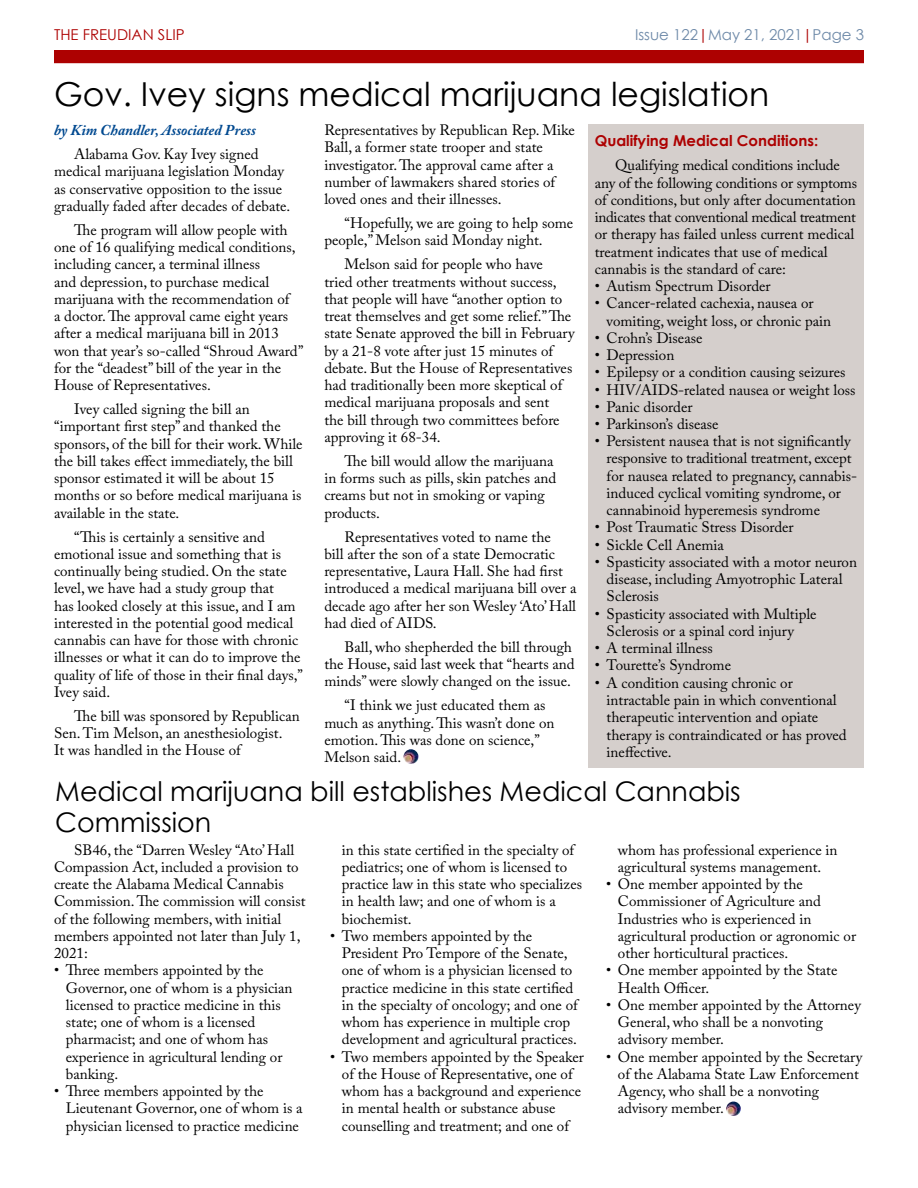
<style>
.page{position:relative;width:918px;height:1188px;background:#fff}
.page>*{position:absolute;margin:0;border:0;box-sizing:border-box;transform-origin:0 0}
.t1{font:33px "Century Gothic";color:#000}
.t2{font:27px/31px "Century Gothic";color:#000}
.t3{font:15px/17.2px "Adobe Caslon Pro";color:#000}
.t4{font:italic 700 15px "Adobe Caslon Pro";color:#004990}
.t5{font:700 15px "Century Gothic";color:#ad0101}
.t6{font:15px "Century Gothic";color:#6d89a8}
.t7{font:15px "Century Gothic";color:#ad0101}
.s1{color:#ad0101}
</style>
<div class="page">
<div style="left:54px;top:50px;width:810px;height:13px;background:#ad0101"></div>
<img style="left:403px;top:749px;width:15px;height:15px">
<div style="left:588px;top:124px;width:276px;height:644px;background:#d5cfcc"></div>
<img style="left:726px;top:1102px;width:15px;height:14px">
<p class="t7" style="left:54px;top:25px;width:132px">THE FREUDIAN SLIP</p>
<p class="t6" style="left:635px;top:25px;width:231px">Issue 122<span class="s1">|</span>May 21, 2021<span class="s1">|</span>Page 3</p>
<h1 class="t1" style="left:54px;top:71px;width:717px">Gov. Ivey signs medical marijuana legislation</h1>
<p class="t4" style="left:54px;top:121px;width:204px">by Kim Chandler, Associated Press</p>
<p class="t3" style="left:54px;top:145px;width:238px;text-indent:20px">Alabama Gov. Kay Ivey signed medical marijuana legislation Monday as conservative opposition to the issue gradually faded after decades of debate.</p>
<p class="t3" style="left:54px;top:221px;width:251px;text-indent:20px">The program will allow people with one of 16 qualifying medical conditions, including cancer, a terminal illness<br>and depression, to purchase medical marijuana with the recommendation of<br>a doctor. The approval came eight years after a medical marijuana bill in 2013 won that year’s so-called “Shroud Award” for the “deadest” bill of the year in the House of Representatives.</p>
<p class="t3" style="left:54px;top:400px;width:250px;text-indent:20px">Ivey called signing the bill an “important first step” and thanked the sponsors, of the bill for their work. While the bill takes effect immediately, the bill sponsor estimated it will be about 15 months or so before medical marijuana is available in the state.</p>
<p class="t3" style="left:54px;top:528px;width:251px;text-indent:20px">“This is certainly a sensitive and emotional issue and something that is continually being studied. On the state level, we have had a study group that<br>has looked closely at this issue, and I am interested in the potential good medical cannabis can have for those with chronic illnesses or what it can do to improve the quality of life of those in their final days,” Ivey said.</p>
<p class="t3" style="left:54px;top:707px;width:247px;text-indent:20px">The bill was sponsored by Republican<br>Sen. Tim Melson, an anesthesiologist.<br>It was handled in the House of</p>
<p class="t3" style="left:324px;top:121px;width:252px">Representatives by Republican Rep. Mike Ball, a former state trooper and state investigator. The approval came after a number of lawmakers shared stories of loved ones and their illnesses.</p>
<p class="t3" style="left:324px;top:214px;width:250px;text-indent:20px">“Hopefully, we are going to help some people,” Melson said Monday night.</p>
<p class="t3" style="left:324px;top:256px;width:252px;text-indent:20px">Melson said for people who have tried other treatments without success, that people will have “another option to treat themselves and get some relief.” The state Senate approved the bill in February by a 21-8 vote after just 15 minutes of debate. But the House of Representatives had traditionally been more skeptical of medical marijuana proposals and sent<br>the bill through two committees before approving it 68-34.</p>
<p class="t3" style="left:324px;top:452px;width:233px;text-indent:20px">The bill would allow the marijuana in forms such as pills, skin patches and creams but not in smoking or vaping products.</p>
<p class="t3" style="left:324px;top:528px;width:254px;text-indent:20px">Representatives voted to name the<br>bill after the son of a state Democratic representative, Laura Hall. She had first introduced a medical marijuana bill over a decade ago after her son Wesley ‘Ato’ Hall had died of AIDS.</p>
<p class="t3" style="left:324px;top:638px;width:252px;text-indent:20px">Ball, who shepherded the bill through the House, said last week that “hearts and minds” were slowly changed on the issue.</p>
<p class="t3" style="left:324px;top:697px;width:232px;text-indent:20px">“I think we just educated them as much as anything. This wasn’t done on emotion. This was done on science,”<br>Melson said.</p>
<p class="t5" style="left:595px;top:129px;width:225px">Qualifying Medical Conditions:</p>
<p class="t3" style="left:595px;top:156px;width:264px;text-indent:20px">Qualifying medical conditions include any of the following conditions or symptoms of conditions, but only after documentation indicates that conventional medical treatment or therapy has failed unless current medical treatment indicates that use of medical cannabis is the standard of care:</p>
<p class="t3" style="left:595px;top:277px;width:178px">• Autism Spectrum Disorder</p>
<p class="t3" style="left:607px;top:294px;width:226px;text-indent:-12px">• Cancer-related cachexia, nausea or vomiting, weight loss, or chronic pain</p>
<p class="t3" style="left:595px;top:329px;width:109px">• Crohn’s Disease</p>
<p class="t3" style="left:595px;top:346px;width:81px">• Depression</p>
<p class="t3" style="left:595px;top:363px;width:252px">• Epilepsy or a condition causing seizures</p>
<p class="t3" style="left:595px;top:381px;width:262px">• HIV/AIDS-related nausea or weight loss</p>
<p class="t3" style="left:595px;top:398px;width:99px">• Panic disorder</p>
<p class="t3" style="left:595px;top:415px;width:125px">• Parkinson’s disease</p>
<p class="t3" style="left:607px;top:432px;width:252px;text-indent:-12px">• Persistent nausea that is not significantly responsive to traditional treatment, except for nausea related to pregnancy, cannabis&shy;induced cyclical vomiting syndrome, or cannabinoid hyperemesis syndrome</p>
<p class="t3" style="left:595px;top:519px;width:201px">• Post Traumatic Stress Disorder</p>
<p class="t3" style="left:595px;top:536px;width:131px">• Sickle Cell Anemia</p>
<p class="t3" style="left:607px;top:553px;width:252px;text-indent:-12px">• Spasticity associated with a motor neuron disease, including Amyotrophic Lateral<br>Sclerosis</p>
<p class="t3" style="left:607px;top:605px;width:212px;text-indent:-12px">• Spasticity associated with Multiple<br>Sclerosis or a spinal cord injury</p>
<p class="t3" style="left:595px;top:639px;width:120px">• A terminal illness</p>
<p class="t3" style="left:595px;top:657px;width:138px">• Tourette’s Syndrome</p>
<p class="t3" style="left:607px;top:674px;width:241px;text-indent:-12px">• A condition causing chronic or intractable pain in which conventional therapeutic intervention and opiate therapy is contraindicated or has proved ineffective.</p>
<h2 class="t2" style="left:55px;top:775px;width:687px">Medical marijuana bill establishes Medical Cannabis<br>Commission</h2>
<p class="t3" style="left:54px;top:841px;width:253px;text-indent:20px">SB46, the “Darren Wesley “Ato’ Hall Compassion Act, included a provision to create the Alabama Medical Cannabis Commission. The commission will consist of the following members, with initial members appointed not later than July 1, 2021:</p>
<p class="t3" style="left:66px;top:961px;width:228px;text-indent:-12px">• Three members appointed by the<br>Governor, one of whom is a physician licensed to practice medicine in this state; one of whom is a licensed pharmacist; and one of whom has experience in agricultural lending or banking.</p>
<p class="t3" style="left:66px;top:1082px;width:238px;text-indent:-12px">• Three members appointed by the<br>Lieutenant Governor, one of whom is a physician licensed to practice medicine</p>
<p class="t3" style="left:342px;top:841px;width:242px">in this state certified in the specialty of pediatrics; one of whom is licensed to practice law in this state who specializes in health law; and one of whom is a biochemist.</p>
<p class="t3" style="left:342px;top:927px;width:237px;text-indent:-12px">• Two members appointed by the President Pro Tempore of the Senate, one of whom is a physician licensed to practice medicine in this state certified in the specialty of oncology; and one of whom has experience in multiple crop development and agricultural practices.</p>
<p class="t3" style="left:342px;top:1048px;width:244px;text-indent:-12px">• Two members appointed by the Speaker of the House of Representative, one of whom has a background and experience in mental health or substance abuse counselling and treatment; and one of</p>
<p class="t3" style="left:618px;top:841px;width:221px">whom has professional experience in agricultural systems management.</p>
<p class="t3" style="left:618px;top:875px;width:240px;text-indent:-12px">• One member appointed by the Commissioner of Agriculture and Industries who is experienced in agricultural production or agronomic or other horticultural practices.</p>
<p class="t3" style="left:618px;top:961px;width:221px;text-indent:-12px">• One member appointed by the State<br>Health Officer.</p>
<p class="t3" style="left:618px;top:996px;width:245px;text-indent:-12px">• One member appointed by the Attorney<br>General, who shall be a nonvoting advisory member.</p>
<p class="t3" style="left:618px;top:1048px;width:246px;text-indent:-12px">• One member appointed by the Secretary of the Alabama State Law Enforcement<br>Agency, who shall be a nonvoting advisory member.</p>
</div>
